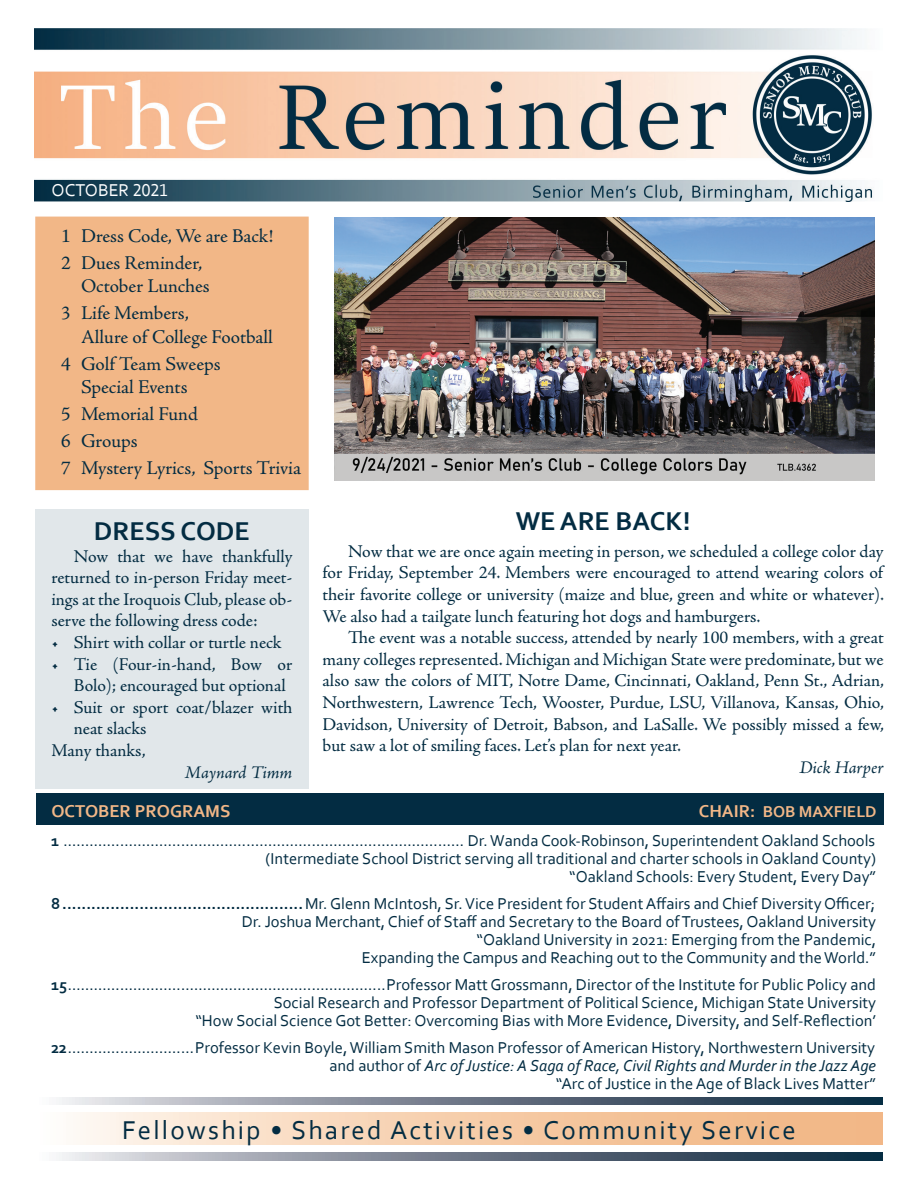
<style>
.page{position:relative;width:918px;height:1188px;background:#fff}
.page>*{position:absolute;margin:0;border:0;box-sizing:border-box;transform-origin:0 0}
.t1{font:27px "Corbel";letter-spacing:.08em;color:#032c42}
.t2{font:700 27px "Corbel";color:#032c42}
.t3{font:19.5px/27px "Adobe Jenson Pro";letter-spacing:-.005em;color:#032c42}
.t4{font:18px/21.6px "Adobe Jenson Pro";letter-spacing:-.005em;color:#032c42;text-align:justify}
.t5{font:italic 18px "Adobe Jenson Pro";letter-spacing:-.005em;color:#032c42}
.t6{font:700 18px "Corbel";color:#f2b787}
.t7{font:18px "Corbel";color:#fff}
.t8{font:16.5px/18px "Corbel";color:#032c42;text-align:right}
.t9{font:700 16.5px "Corbel";color:#f2b787}
.s1{font-size:18px}
.s2{font-weight:700}
.s3{font-style:italic}
</style>
<div class="page">
<img style="left:35px;top:28px;width:838px;height:174px">
<div style="left:35px;top:509px;width:274px;height:279px;background:#e1e7ea"></div>
<svg style="left:76px;top:1113px;width:806px;height:32px;background:#f6cfae"></svg>
<svg style="left:59px;top:1097px;width:824px;height:8px;background:#717d8c"></svg>
<svg style="left:59px;top:1153px;width:824px;height:7px;background:#717d8c"></svg>
<div style="left:35px;top:217px;width:274px;height:273px;background:#f2b787;border:2px solid #f2b787"></div>
<div style="left:36px;top:793px;width:848px;height:32px;background:#032c42"></div>
<img style="left:334px;top:218px;width:540px;height:262px">
<p class="t7" style="left:52px;top:179px;width:118px">OCTOBER 2021</p>
<p class="t3" style="left:61px;top:223px;width:214px">1 Dress Code, We are Back!<br>2 Dues Reminder,</p>
<p class="t3" style="left:61px;top:273px;width:150px;text-indent:20px">October Lunches<br>3 Life Members,</p>
<p class="t3" style="left:61px;top:323px;width:213px;text-indent:20px">Allure of College Football<br>4 Golf Team Sweeps</p>
<p class="t3" style="left:61px;top:374px;width:242px;text-indent:20px">Special Events<br>5 Memorial Fund<br>6 Groups<br>7 Mystery Lyrics, Sports Trivia</p>
<h1 class="t2" style="left:94px;top:514px;width:158px">DRESS CODE</h1>
<p class="t4" style="left:51px;top:546px;width:243px;text-indent:22px">Now that we have thankfully returned to in-person Friday meet&shy;ings at the Iroquois Club, please ob&shy;serve the following dress code:</p>
<p class="t4" style="left:51px;top:632px;width:232px">• Shirt with collar or turtle neck</p>
<p class="t4" style="left:74px;top:654px;width:220px;text-indent:-22px">• Tie (Four-in-hand, Bow or<br>Bolo); encouraged but optional</p>
<p class="t4" style="left:51px;top:697px;width:243px">• Suit or sport coat/blazer with</p>
<p class="t4" style="left:74px;top:718px;width:74px">neat slacks</p>
<p class="t4" style="left:51px;top:740px;width:96px">Many thanks,</p>
<p class="t5" style="left:185px;top:762px;width:109px">Maynard Timm</p>
<h1 class="t2" style="left:516px;top:504px;width:176px">WE ARE BACK!</h1>
<p class="t4" style="left:323px;top:541px;width:563px;text-indent:26px">Now that we are once again meeting in person, we scheduled a college color day for Friday, September 24. Members were encouraged to attend wearing colors of their favorite college or university (maize and blue, green and white or whatever).<br>We also had a tailgate lunch featuring hot dogs and hamburgers.</p>
<p class="t4" style="left:323px;top:627px;width:563px;text-indent:26px">The event was a notable success, attended by nearly 100 members, with a great many colleges represented. Michigan and Michigan State were predominate, but we also saw the colors of MIT, Notre Dame, Cincinnati, Oakland, Penn St., Adrian, Northwestern, Lawrence Tech, Wooster, Purdue, LSU, Villanova, Kansas, Ohio, Davidson, University of Detroit, Babson, and LaSalle. We possibly missed a few, but saw a lot of smiling faces. Let’s plan for next year.</p>
<p class="t5" style="left:799px;top:757px;width:86px">Dick Harper</p>
<p class="t6" style="left:51px;top:799px;width:181px">OCTOBER PROGRAMS</p>
<p class="t9" style="left:699px;top:801px;width:179px"><span class="s1">CHAIR:</span> BOB MAXFIELD</p>
<p class="t8" style="left:51px;top:831px;width:827px"><span class="s2">1</span> ............................................................................................ Dr. Wanda Cook-Robinson, Superintendent Oakland Schools (Intermediate School District serving all traditional and charter schools in Oakland County)<br>“Oakland Schools: Every Student, Every Day”</p>
<p class="t8" style="left:51px;top:894px;width:827px"><span class="s2">8..................................................</span>Mr. Glenn McIntosh, Sr. Vice President for Student Affairs and Chief Diversity Officer; Dr. Joshua Merchant, Chief of Staff and Secretary to the Board of Trustees, Oakland University<br>“Oakland University in 2021: Emerging from the Pandemic,<br>Expanding the Campus and Reaching out to the Community and the World.”</p>
<p class="t8" style="left:51px;top:975px;width:827px"><span class="s2">15</span>.........................................................................Professor Matt Grossmann, Director of the Institute for Public Policy and<br>Social Research and Professor Department of Political Science, Michigan State University<br>“How Social Science Got Better: Overcoming Bias with More Evidence, Diversity, and Self-Reflection’</p>
<p class="t8" style="left:51px;top:1038px;width:827px"><span class="s2">22</span>.............................Professor Kevin Boyle, William Smith Mason Professor of American History, Northwestern University and author of <span class="s3">Arc of Justice: A Saga of Race, Civil Rights and Murder in the Jazz Age<br></span>“Arc of Justice in the Age of Black Lives Matter”</p>
<h1 class="t1" style="left:122px;top:1113px;width:675px">Fellowship • Shared Activities • Community Service</h1>
</div>
